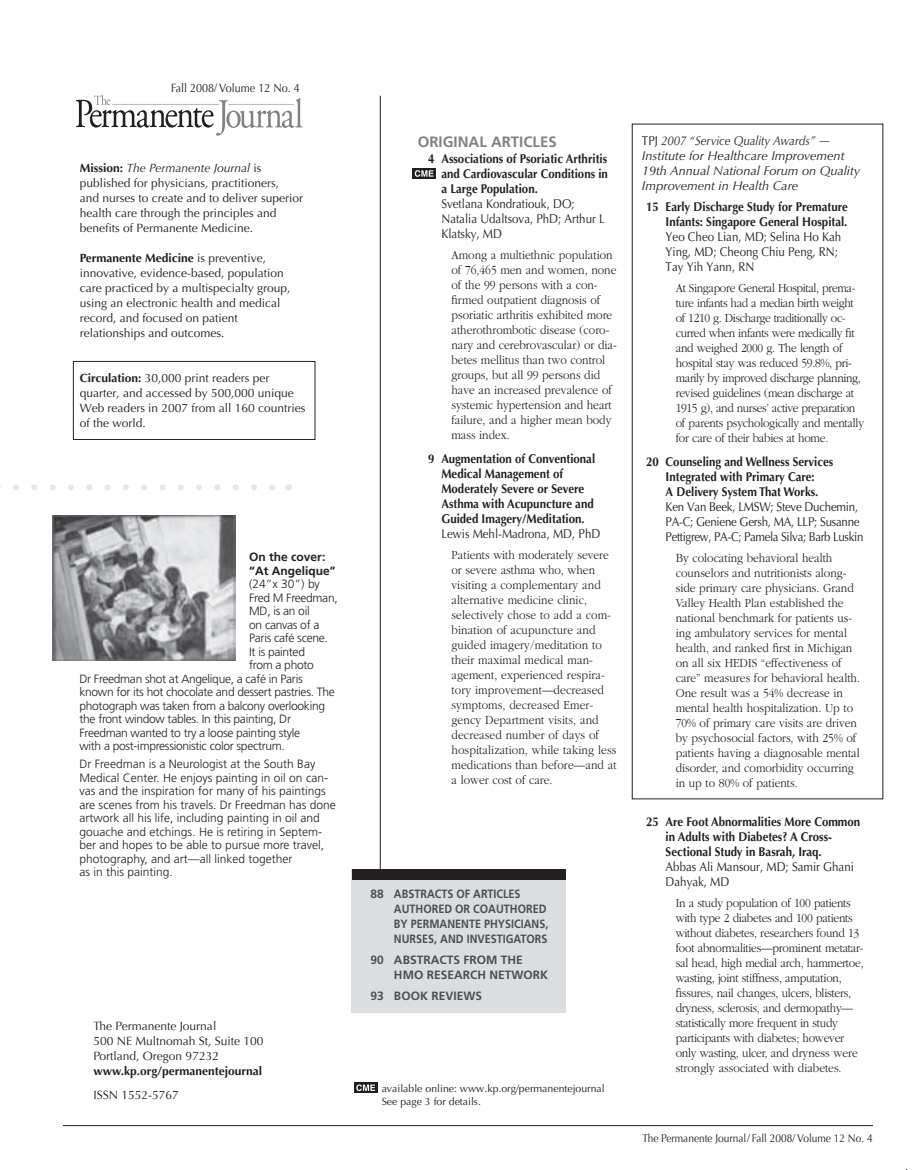
<style>
.page{position:relative;width:922px;height:1170px;background:#fff}
.page>*{position:absolute;margin:0;border:0;box-sizing:border-box;transform-origin:0 0}
.t1{font:700 15px "Frutiger";color:#808285}
.t2{font:300 12.75px/15px "Garamond";color:#231f20;scale:.9 1}
.t3{font:700 12.75px/15px "Optima";color:#231f20;scale:.9 1}
.t4{font:300 12.75px/15px "Garamond";letter-spacing:-.02em;color:#231f20;scale:.9 1}
.t5{font:300 12.75px/15px "Garamond";letter-spacing:-.03em;color:#231f20;scale:.9 1}
.t6{font:12.75px/15px "Optima";color:#231f20;scale:.9 1}
.t7{font:italic 12.75px/15px "Optima";color:#231f20;scale:.9 1}
.t8{font:12.75px/15px "Optima";letter-spacing:-.02em;color:#231f20;scale:.9 1}
.t9{font:12px/15px "Optima";color:#231f20}
.t10{font:300 12px/13.5px "Frutiger";color:#231f20}
.t11{font:300 12px "Frutiger";letter-spacing:-.025em;color:#231f20}
.t12{font:700 12px/15px "Frutiger";color:#4e4f50;scale:.9 1}
.t13{font:12px/15px "Optima";color:#231f20}
.t14{font:700 12px/21px "Frutiger";color:#4e4f50}
.t15{font:700 12px "Optima";color:#231f20}
.t16{font:700 12px/13.5px "Frutiger";color:#231f20}
.t17{font:12px "Optima";color:#231f20;scale:.9 1}
.t18{font:11.25px "Optima";color:#231f20;scale:.9 1}
.t19{font:10.5px/12.6px "Optima";color:#231f20}
.s1{font-weight:700}
.s2{font-style:italic}
.s3{font-style:normal}
</style>
<div class="page">
<div style="left:412px;top:168px;width:24px;height:11px;background:#231f20"></div>
<svg style="left:414px;top:170px;width:19px;height:7px"></svg>
<div style="left:73px;top:361px;width:242px;height:79px;border:1px solid #231f20"></div>
<svg style="left:13px;top:484px;width:262px;height:6px"></svg>
<svg style="left:76px;top:95px;width:226px;height:41px"></svg>
<hr style="left:112px;top:104px;width:107px;height:1px;background:#bcbdc0">
<hr style="left:63px;top:1125px;width:809px;height:1px;background:#231f20">
<hr style="left:380px;top:96px;width:1px;height:791px;background:#231f20">
<div style="left:351px;top:869px;width:215px;height:143px;background:#dcdddf"></div>
<div style="left:352px;top:869px;width:213px;height:10px;background:#231f20"></div>
<img style="left:52px;top:515px;width:184px;height:145px">
<div style="left:631px;top:124px;width:251px;height:675px;border:1px solid #231f20"></div>
<div style="left:354px;top:1082px;width:24px;height:11px;background:#231f20"></div>
<svg style="left:356px;top:1084px;width:19px;height:7px"></svg>
<p class="t17" style="left:171px;top:81px;width:144px">Fall 2008/ Volume 12 No. 4</p>
<p class="t9" style="left:80px;top:160px;width:225px"><span class="s1">Mission:</span> <span class="s2">The Permanente Journal</span> is published for physicians, practitioners,<br>and nurses to create and to deliver superior health care through the principles and benefits of Permanente Medicine.</p>
<p class="t9" style="left:80px;top:250px;width:212px"><span class="s1">Permanente Medicine</span> is preventive, innovative, evidence-based, population care practiced by a multispecialty group, using an electronic health and medical record, and focused on patient relationships and outcomes.</p>
<p class="t9" style="left:80px;top:370px;width:227px"><span class="s1">Circulation:</span> 30,000 print readers per quarter, and accessed by 500,000 unique Web readers in 2007 from all 160 countries of the world.</p>
<p class="t16" style="left:249px;top:550px;width:88px">ON THE COVER: “AT ANGELIQUE”</p>
<p class="t10" style="left:249px;top:577px;width:72px">(24”x 30”) by</p>
<p class="t11" style="left:249px;top:591px;width:90px">Fred M Freedman,</p>
<p class="t10" style="left:249px;top:604px;width:62px">MD, is an oil</p>
<p class="t11" style="left:249px;top:618px;width:72px">on canvas of a</p>
<p class="t11" style="left:249px;top:631px;width:80px">Paris café scene.</p>
<p class="t11" style="left:249px;top:645px;width:57px">It is painted</p>
<p class="t11" style="left:249px;top:658px;width:66px">from a photo</p>
<p class="t11" style="left:79px;top:672px;width:224px">Dr Freedman shot at Angelique, a café in Paris</p>
<p class="t11" style="left:79px;top:685px;width:257px">known for its hot chocolate and dessert pastries. The</p>
<p class="t11" style="left:79px;top:699px;width:247px">photograph was taken from a balcony overlooking</p>
<p class="t11" style="left:79px;top:712px;width:213px">the front window tables. In this painting, Dr</p>
<p class="t11" style="left:79px;top:726px;width:222px">Freedman wanted to try a loose painting style</p>
<p class="t11" style="left:79px;top:739px;width:207px">with a post-impressionistic color spectrum.</p>
<p class="t10" style="left:79px;top:757px;width:258px">Dr Freedman is a Neurologist at the South Bay Medical Center. He enjoys painting in oil on can&shy;vas and the inspiration for many of his paintings are scenes from his travels. Dr Freedman has done artwork all his life, including painting in oil and gouache and etchings. He is retiring in Septem&shy;ber and hopes to be able to pursue more travel, photography, and art—all linked together<br>as in this painting.</p>
<p class="t13" style="left:93px;top:1018px;width:172px">The Permanente Journal<br>500 NE Multnomah St, Suite 100<br>Portland, Oregon 97232</p>
<p class="t15" style="left:93px;top:1063px;width:170px">www.kp.org/permanentejournal</p>
<p class="t13" style="left:93px;top:1087px;width:87px">ISSN 1552-5767</p>
<p class="t1" style="left:417px;top:132px;width:140px">ORIGINAL ARTICLES</p>
<p class="t3" style="left:441px;top:151px;width:186px;text-align:justify;text-indent:-13px">4 Associations of Psoriatic Arthritis and Cardiovascular Conditions in a Large Population.</p>
<p class="t6" style="left:441px;top:196px;width:183px">Svetlana Kondratiouk, DO;<br>Natalia Udaltsova, PhD; Arthur L<br>Klatsky, MD</p>
<p class="t2" style="left:451px;top:248px;width:185px">Among a multiethnic population of 76,465 men and women, none of the 99 persons with a con&shy;firmed outpatient diagnosis of psoriatic arthritis exhibited more atherothrombotic disease (coro&shy;nary and cerebrovascular) or dia&shy;betes mellitus than two control groups, but all 99 persons did have an increased prevalence of systemic hypertension and heart failure, and a higher mean body mass index.</p>
<p class="t3" style="left:441px;top:451px;width:172px;text-indent:-13px">9 Augmentation of Conventional<br>Medical Management of<br>Moderately Severe or Severe<br>Asthma with Acupuncture and<br>Guided Imagery/Meditation.</p>
<p class="t6" style="left:441px;top:526px;width:178px">Lewis Mehl-Madrona, MD, PhD</p>
<p class="t2" style="left:451px;top:548px;width:185px">Patients with moderately severe or severe asthma who, when visiting a complementary and alternative medicine clinic, selectively chose to add a com&shy;bination of acupuncture and guided imagery/meditation to their maximal medical man&shy;agement, experienced respira&shy;tory improvement—decreased symptoms, decreased Emer&shy;gency Department visits, and decreased number of days of hospitalization, while taking less medications than before—and at a lower cost of care.</p>
<p class="t14" style="left:370px;top:883px;width:72px">88 ABSTRACTS</p>
<p class="t12" style="left:394px;top:886px;width:171px;text-indent:62px">OF ARTICLES<br>AUTHORE D OR COAUTHORE D<br>BY PERMANENTE</p>
<p class="t12" style="left:484px;top:916px;width:73px">PHYSICIANS,</p>
<p class="t12" style="left:370px;top:928px;width:190px;line-height:21px;text-indent:143px">ATORS<br>90 ABSTRACTS FROM TH E</p>
<p class="t14" style="left:394px;top:964px;width:11px">HMO</p>
<p class="t12" style="left:394px;top:931px;width:25px">NURSES</p>
<p class="t12" style="left:434px;top:931px;width:64px">, AND INVESTIG</p>
<p class="t14" style="left:370px;top:964px;width:179px;text-indent:56px">RESEARCH NETWORK<br>93 BOO K REVIEWS</p>
<p class="t19" style="left:381px;top:1082px;width:224px">available online: www.kp.org/permanentejournal<br>See page 3 for details.</p>
<p class="t7" style="left:641px;top:133px;width:244px"><span class="s3">TPJ</span> 2007 “Service Quality Awards” — Institute for Healthcare Improvement 19th Annual National Forum on Quality Improvement in Health Care</p>
<p class="t3" style="left:646px;top:199px;width:225px;text-align:right">15 Early Discharge Study for Premature<br>Infants: Singapore General Hospital.</p>
<p class="t6" style="left:665px;top:229px;width:196px">Yeo Cheo Lian, MD; Selina Ho Kah<br>Ying, MD; Cheong Chiu Peng, RN;<br>Tay Yih Yann, RN</p>
<p class="t5" style="left:675px;top:280px;width:211px">At Singapore General Hospital, prema&shy;ture infants had a median birth weight of 1210 g. Discharge traditionally oc&shy;curred when infants were medically fit and weighed 2000 g. The length of hospital stay was reduced 59.8%, pri&shy;marily by improved discharge planning, revised guidelines (mean discharge at 1915 g), and nurses’ active preparation of parents psychologically and mentally for care of their babies at home.</p>
<p class="t3" style="left:646px;top:454px;width:209px;text-align:center">20 Counseling and Wellness Services<br>Integrated with Primary Care:<br>A Delivery System That Works.</p>
<p class="t8" style="left:665px;top:499px;width:221px">Ken Van Beek, LMSW; Steve Duchemin,<br>PA-C; Geniene Gersh, MA, LLP; Susanne<br>Pettigrew, PA-C; Pamela Silva; Barb Luskin</p>
<p class="t2" style="left:675px;top:550px;width:206px">By colocating behavioral health counselors and nutritionists along&shy;side primary care physicians. Grand Valley Health Plan established the national benchmark for patients us&shy;ing ambulatory services for mental health, and ranked first in Michigan on all six HEDIS “effectiveness of care” measures for behavioral health.<br>One result was a 54% decrease in mental health hospitalization. Up to 70% of primary care visits are driven by psychosocial factors, with 25% of patients having a diagnosable mental disorder, and comorbidity occurring in up to 80% of patients.</p>
<p class="t3" style="left:665px;top:814px;width:218px;text-indent:-20px">25 Are Foot Abnormalities More Common in Adults with Diabetes? A Cross-<br>Sectional Study in Basrah, Iraq.</p>
<p class="t6" style="left:665px;top:859px;width:211px">Abbas Ali Mansour, MD; Samir Ghani<br>Dahyak, MD</p>
<p class="t4" style="left:675px;top:895px;width:210px">In a study population of 100 patients with type 2 diabetes and 100 patients without diabetes, researchers found 13 foot abnormalities—prominent metatar&shy;sal head, high medial arch, hammertoe, wasting, joint stiffness, amputation, fissures, nail changes, ulcers, blisters, dryness, sclerosis, and dermopathy— statistically more frequent in study participants with diabetes; however only wasting, ulcer, and dryness were strongly associated with diabetes.</p>
<p class="t18" style="left:642px;top:1131px;width:257px">The Permanente Journal/ Fall 2008/ Volume 12 No. 4</p>
</div>
